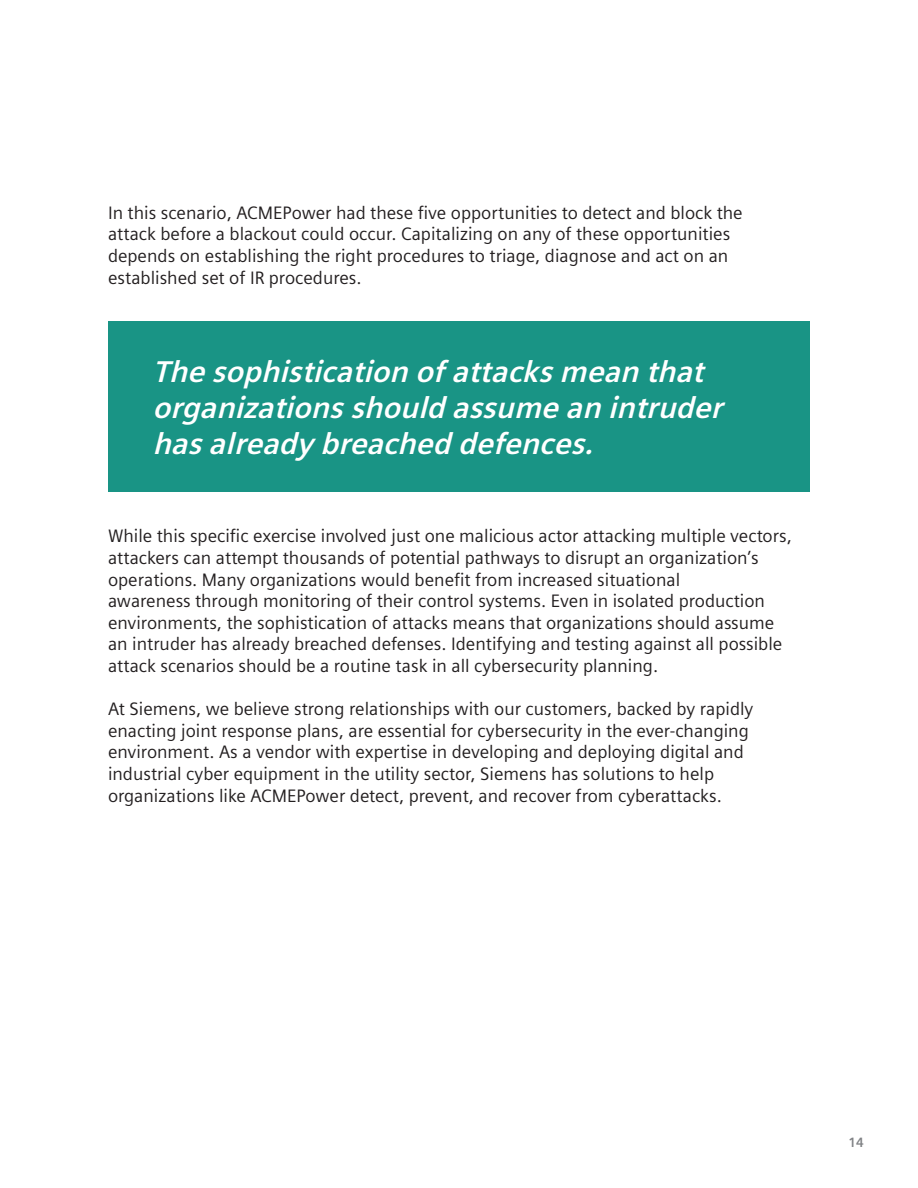
<style>
.page{position:relative;width:918px;height:1188px;background:#fff}
.page>*{position:absolute;margin:0;border:0;box-sizing:border-box;transform-origin:0 0}
.t1{font:italic 700 30px/36px "Siemens Sans";color:#fff}
.t2{font:18px/21.6px "Siemens Sans";color:#231f20}
.t3{font:700 13.5px "Siemens Sans";color:#808285}
</style>
<div class="page">
<div style="left:108px;top:321px;width:702px;height:170px;background:#199485"></div>
<p class="t2" style="left:108px;top:202px;width:636px">In this scenario, ACMEPower had these five opportunities to detect and block the attack before a blackout could occur. Capitalizing on any of these opportunities depends on establishing the right procedures to triage, diagnose and act on an established set of IR procedures.</p>
<p class="t1" style="left:152px;top:353px;width:580px">The sophistication ofattacksmean that organizationsshould assume an intruder hasalready breached defences.</p>
<p class="t2" style="left:108px;top:526px;width:685px">While this specific exercise involved just one malicious actor attacking multiple vectors, attackers can attempt thousands of potential pathways to disrupt an organization’s operations. Many organizations would benefit from increased situational<br>awareness through monitoring of their control systems. Even in isolated production environments, the sophistication of attacks means that organizations should assume an intruder has already breached defenses. Identifying and testing against all possible attack scenarios should be a routine task in all cybersecurity planning.</p>
<p class="t2" style="left:108px;top:698px;width:647px">At Siemens, we believe strong relationships with our customers, backed by rapidly enacting joint response plans, are essential for cybersecurity in the ever-changing environment. As a vendor with expertise in developing and deploying digital and industrial cyber equipment in the utility sector, Siemens has solutions to help organizations like ACMEPower detect, prevent, and recover from cyberattacks.</p>
<p class="t3" style="left:848px;top:1135px;width:17px">14</p>
</div>
